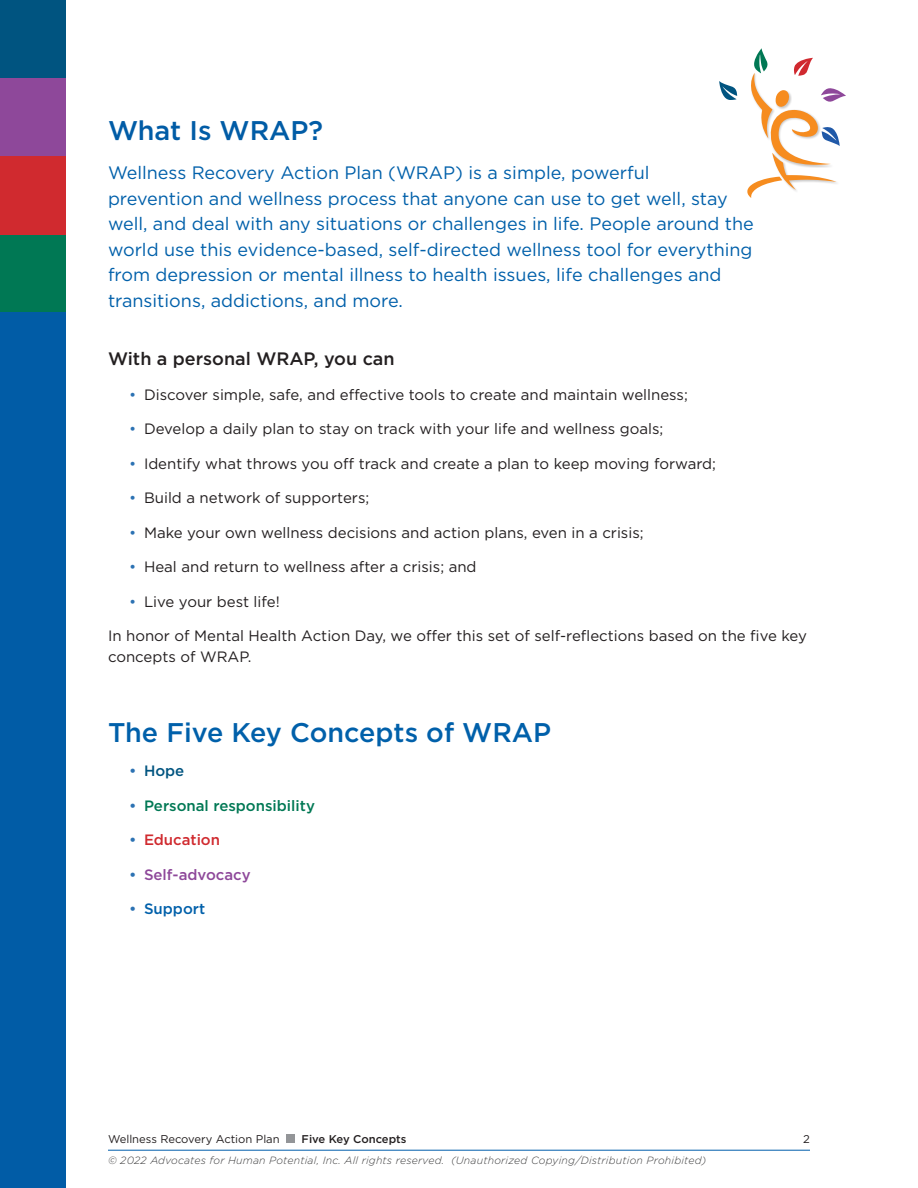
<style>
.page{position:relative;width:918px;height:1188px;background:#fff}
.page>*{position:absolute;margin:0;border:0;box-sizing:border-box;transform-origin:0 0}
.t1{font:500 27px "Gotham";color:#0060aa}
.t2{font:500 27px "Gotham";color:#015ca6}
.body_text{font:18px/25.5px "Gotham";color:#0060aa}
.t3{font:500 18px "Gotham";color:#231f20}
.body_text-2{font:15px/21px "Gotham";color:#231f20}
.t4{font:500 15px "Gotham";color:#007854}
.t5{font:500 15px "Gotham";color:#8e489a}
.t6{font:500 15px "Gotham";color:#d02a2f}
.t7{font:500 15px "Gotham";color:#0060aa}
.t8{font:500 15px "Gotham";color:#005480}
.t9{font:11.25px "Gotham";color:#231f20}
.t10{font:500 11.25px "Gotham";color:#231f20}
.t11{font:italic 300 10.5px "Gotham";letter-spacing:.02em;color:#3e3e3f}
.s1{color:#2c72b3}
</style>
<div class="page">
<div style="left:287px;top:1135px;width:8px;height:8px;background:#939598"></div>
<div style="left:0;top:234px;width:66px;height:79px;background:#007854"></div>
<div style="left:0;top:156px;width:66px;height:78px;background:#d02a2f"></div>
<div style="left:0;top:76px;width:66px;height:80px;background:#8e489a"></div>
<div style="left:0;top:0;width:66px;height:78px;background:#005480"></div>
<div style="left:0;top:313px;width:66px;height:875px;background:#015ca6"></div>
<hr style="left:108px;top:1150px;width:702px;height:1px;background:#015dab">
<svg style="left:719px;top:81px;width:18px;height:19px"></svg>
<svg style="left:747px;top:48px;width:99px;height:150px"></svg>
<h1 class="t2" style="left:108px;top:113px;width:217px">What Is WRAP?</h1>
<p class="body_text" style="left:108px;top:160px;width:647px">Wellness Recovery Action Plan (WRAP) is a simple, powerful<br>prevention and wellness process that anyone can use to get well, stay well, and deal with any situations or challenges in life. People around the world use this evidence-based, self-directed wellness tool for everything from depression or mental illness to health issues, life challenges and transitions, addictions, and more.</p>
<h2 class="t3" style="left:108px;top:347px;width:288px">With a personal WRAP, you can</h2>
<p class="body_text-2" style="left:129px;top:384px;width:560px"><span class="s1">•</span> Discover simple, safe, and effective tools to create and maintain wellness;</p>
<p class="body_text-2" style="left:129px;top:418px;width:536px"><span class="s1">•</span> Develop a daily plan to stay on track with your life and wellness goals;</p>
<p class="body_text-2" style="left:129px;top:453px;width:589px"><span class="s1">•</span> Identify what throws you off track and create a plan to keep moving forward;</p>
<p class="body_text-2" style="left:129px;top:487px;width:242px"><span class="s1">•</span> Build a network of supporters;</p>
<p class="body_text-2" style="left:129px;top:522px;width:516px"><span class="s1">•</span> Make your own wellness decisions and action plans, even in a crisis;</p>
<p class="body_text-2" style="left:129px;top:556px;width:349px"><span class="s1">•</span> Heal and return to wellness after a crisis; and</p>
<p class="body_text-2" style="left:129px;top:591px;width:152px"><span class="s1">•</span> Live your best life!</p>
<p class="body_text-2" style="left:108px;top:625px;width:701px">In honor of Mental Health Action Day, we offer this set of self-reflections based on the five key concepts of WRAP.</p>
<h1 class="t1" style="left:108px;top:715px;width:445px">The Five Key Concepts of WRAP</h1>
<p class="t8" style="left:129px;top:761px;width:57px"><span class="s1">•</span> Hope</p>
<p class="t4" style="left:129px;top:796px;width:187px"><span class="s1">•</span> Personal responsibility</p>
<p class="t6" style="left:129px;top:830px;width:93px"><span class="s1">•</span> Education</p>
<p class="t5" style="left:129px;top:865px;width:123px"><span class="s1">•</span> Self-advocacy</p>
<p class="t7" style="left:129px;top:899px;width:78px"><span class="s1">•</span> Support</p>
<p class="t9" style="left:108px;top:1132px;width:173px">Wellness Recovery Action Plan</p>
<p class="t10" style="left:302px;top:1132px;width:106px">Five Key Concepts</p>
<p class="t9" style="left:803px;top:1132px;width:8px">2</p>
<p class="t11" style="left:108px;top:1154px;width:600px">© 2022 Advocates for Human Potential, Inc. All rights reserved. (Unauthorized Copying/Distribution Prohibited)</p>
</div>
